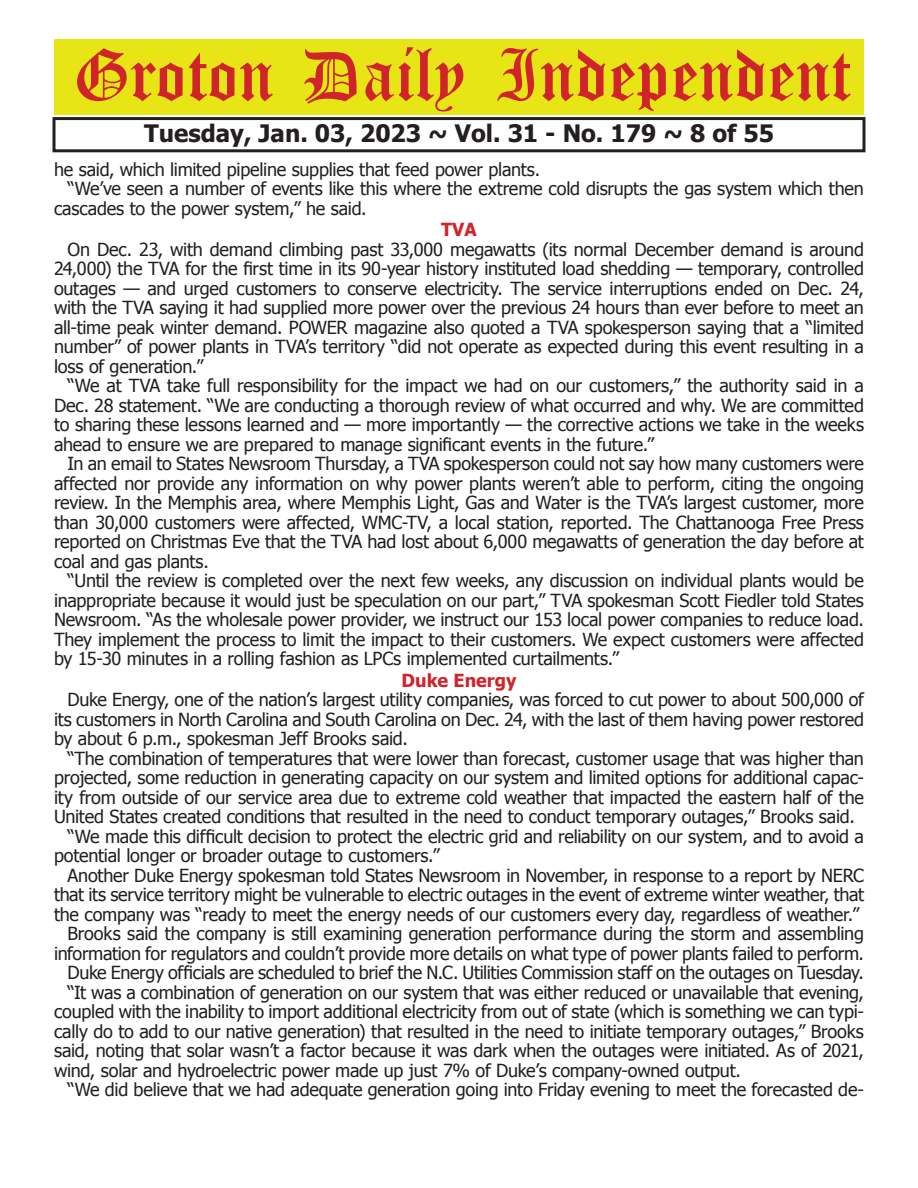
<style>
.page{position:relative;width:918px;height:1188px;background:#fff}
.page>*{position:absolute;margin:0;border:0;box-sizing:border-box;transform-origin:0 0}
.t1{font:54px "Old English Five";color:#d1232a}
.t2{font:700 24px "Tahoma";color:#231f20}
.t3{font:18px/19.5px "Tahoma";letter-spacing:-.015em;color:#231f20;text-align:justify}
.t4{font:700 18px "Tahoma";color:#d1232a}
</style>
<div class="page">
<div style="left:52px;top:117px;width:814px;height:35px;border:3px solid #231f20"></div>
<div style="left:54px;top:40px;width:810px;height:75px;background:#e7e515"></div>
<h1 class="t1" style="left:73px;top:50px;width:779px">Groton Daily Independent</h1>
<h2 class="t2" style="left:144px;top:116px;width:631px">Tuesday, Jan. 03, 2023 ~ Vol. 31 - No. 179 ~ 8 of 55</h2>
<p class="t3" style="left:54px;top:159px;width:488px">he said, which limited pipeline supplies that feed power plants.</p>
<p class="t3" style="left:68px;top:178px;width:798px">“We’ve seen a number of events like this where the extreme cold disrupts the gas system which then</p>
<p class="t3" style="left:54px;top:198px;width:314px">cascades to the power system,” he said.</p>
<p class="t4" style="left:441px;top:217px;width:37px">TVA</p>
<p class="t3" style="left:54px;top:239px;width:812px;text-indent:14px">On Dec. 23, with demand climbing past 33,000 megawatts (its normal December demand is around 24,000) the TVA for the first time in its 90-year history instituted load shedding — temporary, controlled outages — and urged customers to conserve electricity. The service interruptions ended on Dec. 24, with the TVA saying it had supplied more power over the previous 24 hours than ever before to meet an all-time peak winter demand. POWER magazine also quoted a TVA spokesperson saying that a “limited number” of power plants in TVA’s territory “did not operate as expected during this event resulting in a loss of generation.”</p>
<p class="t3" style="left:54px;top:375px;width:812px;text-indent:14px">“We at TVA take full responsibility for the impact we had on our customers,” the authority said in a Dec. 28 statement. “We are conducting a thorough review of what occurred and why. We are committed to sharing these lessons learned and — more importantly — the corrective actions we take in the weeks ahead to ensure we are prepared to manage significant events in the future.”</p>
<p class="t3" style="left:54px;top:453px;width:812px;text-indent:14px">In an email to States Newsroom Thursday, a TVA spokesperson could not say how many customers were affected nor provide any information on why power plants weren’t able to perform, citing the ongoing review. In the Memphis area, where Memphis Light, Gas and Water is the TVA’s largest customer, more than 30,000 customers were affected, WMC-TV, a local station, reported. The Chattanooga Free Press reported on Christmas Eve that the TVA had lost about 6,000 megawatts of generation the day before at coal and gas plants.</p>
<p class="t3" style="left:54px;top:570px;width:811px;text-indent:14px">“Until the review is completed over the next few weeks, any discussion on individual plants would be inappropriate because it would just be speculation on our part,” TVA spokesman Scott Fiedler told States Newsroom. “As the wholesale power provider, we instruct our 153 local power companies to reduce load.<br>They implement the process to limit the impact to their customers. We expect customers were affected by 15-30 minutes in a rolling fashion as LPCs implemented curtailments.”</p>
<p class="t4" style="left:402px;top:668px;width:116px">Duke Energy</p>
<p class="t3" style="left:54px;top:689px;width:812px;text-indent:14px">Duke Energy, one of the nation’s largest utility companies, was forced to cut power to about 500,000 of its customers in North Carolina and South Carolina on Dec. 24, with the last of them having power restored by about 6 p.m., spokesman Jeff Brooks said.</p>
<p class="t3" style="left:68px;top:748px;width:798px">“The combination of temperatures that were lower than forecast, customer usage that was higher than</p>
<p class="t3" style="left:54px;top:767px;width:812px">projected, some reduction in generating capacity on our system and limited options for additional capac-</p>
<p class="t3" style="left:54px;top:787px;width:811px">ity from outside of our service area due to extreme cold weather that impacted the eastern half of the</p>
<p class="t3" style="left:54px;top:806px;width:802px">United States created conditions that resulted in the need to conduct temporary outages,” Brooks said.</p>
<p class="t3" style="left:68px;top:826px;width:798px">“We made this difficult decision to protect the electric grid and reliability on our system, and to avoid a</p>
<p class="t3" style="left:54px;top:845px;width:387px">potential longer or broader outage to customers.”</p>
<p class="t3" style="left:68px;top:865px;width:798px">Another Duke Energy spokesman told States Newsroom in November, in response to a report by NERC</p>
<p class="t3" style="left:54px;top:884px;width:812px">that its service territory might be vulnerable to electric outages in the event of extreme winter weather, that</p>
<p class="t3" style="left:54px;top:904px;width:807px">the company was “ready to meet the energy needs of our customers every day, regardless of weather.”</p>
<p class="t3" style="left:68px;top:923px;width:798px">Brooks said the company is still examining generation performance during the storm and assembling</p>
<p class="t3" style="left:54px;top:943px;width:812px">information for regulators and couldn’t provide more details on what type of power plants failed to perform.</p>
<p class="t3" style="left:68px;top:962px;width:798px">Duke Energy officials are scheduled to brief the N.C. Utilities Commission staff on the outages on Tuesday.</p>
<p class="t3" style="left:68px;top:982px;width:798px">“It was a combination of generation on our system that was either reduced or unavailable that evening,</p>
<p class="t3" style="left:54px;top:1001px;width:812px">coupled with the inability to import additional electricity from out of state (which is something we can typi-</p>
<p class="t3" style="left:54px;top:1021px;width:811px">cally do to add to our native generation) that resulted in the need to initiate temporary outages,” Brooks</p>
<p class="t3" style="left:54px;top:1040px;width:811px">said, noting that solar wasn’t a factor because it was dark when the outages were initiated. As of 2021,</p>
<p class="t3" style="left:54px;top:1060px;width:688px">wind, solar and hydroelectric power made up just 7% of Duke’s company-owned output.</p>
<p class="t3" style="left:68px;top:1079px;width:798px">“We did believe that we had adequate generation going into Friday evening to meet the forecasted de-</p>
</div>
